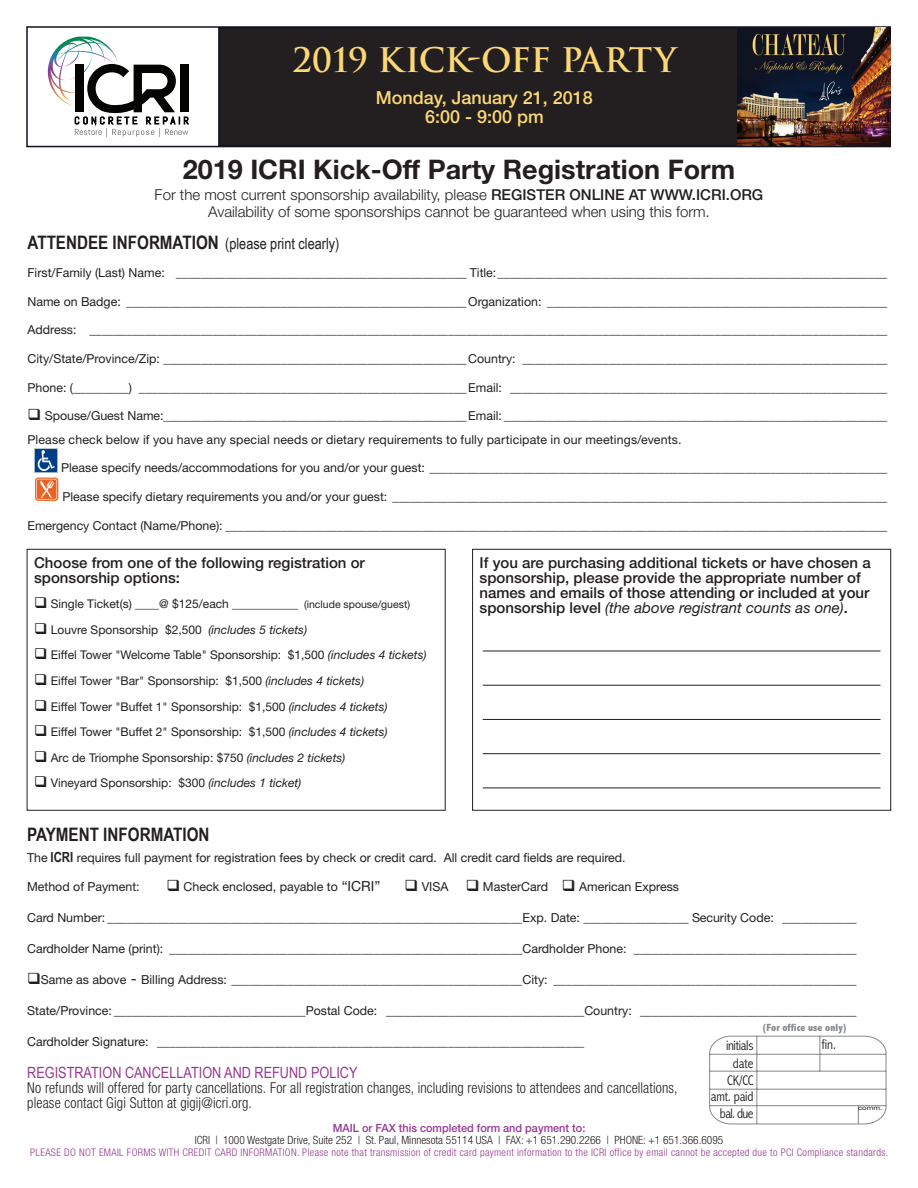
<style>
.page{position:relative;width:918px;height:1188px;background:#fff}
.page>*{position:absolute;margin:0;border:0;box-sizing:border-box;transform-origin:0 0}
.t1{font:700 33px "Trajan Pro";letter-spacing:-.01em;color:#fcd775}
.t2{font:700 27px "Helvetica Neue LT Std";color:#231f20}
.All_Caps_SubHead_18{font:700 18.6px "Arial Narrow";color:#231f20}
.t3{font:500 18px "Helvetica Neue LT Std";color:#fcd775}
.t4{font:15.45px "Arial Narrow";color:#973794}
.All_Caps_SubHead_18-2{font:15.45px "Arial Narrow";color:#231f20}
.t5{font:500 15px/15px "Helvetica Neue LT Std";color:#231f20}
.t6{font:300 condensed 15px/15px "Helvetica Neue LT Std";letter-spacing:.01em;color:#231f20;scale:.95 1}
.t7{font:300 15px "Helvetica Neue LT Std";color:#231f20}
.t8{font:300 condensed 14.1px/17.7px "Abadi";letter-spacing:-.02em;color:#231f20;text-align:center}
.Paragraph_Style_1{font:12.45px "Helvetica Neue LT Std";color:#231f20}
.t9{font:12.3px "Helvetica Neue LT Std";color:#231f20}
.t10{font:12px "Helvetica Neue LT Std";color:#231f20}
.t11{font:300 condensed 11.4px "Helvetica Neue LT Std";color:#231f20;scale:.96 1}
.t12{font:500 11.4px "Helvetica Neue LT Std";color:#973794;scale:.96 1}
.t13{font:800 condensed 10.65px "Abadi";color:#86888b}
.t14{font:300 condensed 10.5px "Helvetica Neue LT Std";letter-spacing:.03em;color:#973794}
.t15{font:6.3px "Helvetica Neue LT Std";color:#231f20;scale:1.25 1}
.s1{font-weight:500}
.s2{font-weight:700;font-size:18.6px}
.s3{font-weight:400;font-style:italic}
.s4{font-size:10.5px}
.s5{font-style:italic}
.s6{font-family:"Arial Narrow";font-weight:700;font-size:13.95px}
.s7{font-size:13.95px}
.s8{font-size:15.45px}
</style>
<div class="page">
<div style="left:26px;top:26px;width:865px;height:121px;border:2px solid #0f121f"></div>
<div style="left:219px;top:28px;width:671px;height:118px;background:#231f20"></div>
<div style="left:218px;top:27px;width:672px;height:120px;border:2px solid #0f121f"></div>
<svg style="left:709px;top:1036px;width:177px;height:88px"></svg>
<img style="left:34px;top:449px;width:24px;height:23px">
<svg style="left:35px;top:478px;width:23px;height:23px"></svg>
<div style="left:27px;top:549px;width:418px;height:261px;border:1px solid #231f20"></div>
<div style="left:472px;top:549px;width:419px;height:261px;border:1px solid #231f20"></div>
<hr style="left:483px;top:651px;width:398px;height:1px;background:#231f20">
<hr style="left:483px;top:685px;width:398px;height:1px;background:#231f20">
<hr style="left:483px;top:719px;width:398px;height:1px;background:#231f20">
<hr style="left:483px;top:753px;width:398px;height:1px;background:#231f20">
<hr style="left:483px;top:788px;width:398px;height:1px;background:#231f20">
<img style="left:738px;top:27px;width:152px;height:119px">
<svg style="left:48px;top:37px;width:141px;height:100px"></svg>
<p class="t1" style="left:292px;top:39px;width:386px">2019 KICK-OFF PARTY</p>
<p class="t3" style="left:376px;top:86px;width:218px">Monday, January 21, 2018</p>
<p class="t3" style="left:425px;top:106px;width:120px">6:00 - 9:00 pm</p>
<p class="t2" style="left:183px;top:152px;width:554px">2019 ICRI Kick-Off Party Registration Form</p>
<p class="t7" style="left:155px;top:186px;width:610px">For the most current sponsorship availability, please <span class="s1">REGISTER ONLINE AT WWW.ICRI.ORG</span></p>
<p class="t7" style="left:208px;top:202px;width:503px">Availability of some sponsorships cannot be guaranteed when using this form.</p>
<p class="All_Caps_SubHead_18-2" style="left:28px;top:232px;width:313px"><span class="s2">ATTENDEE INFORMATION</span> (please print clearly)</p>
<p class="t9" style="left:28px;top:265px;width:861px">First/Family (Last) Name: _______________________________________________ Title:_______________________________________________________________</p>
<p class="t9" style="left:28px;top:294px;width:861px">Name on Badge: _______________________________________________________Organization: _______________________________________________________</p>
<p class="t9" style="left:28px;top:323px;width:861px">Address: _________________________________________________________________________________________________________________________________</p>
<p class="t9" style="left:28px;top:351px;width:861px">City/State/Province/Zip: _________________________________________________Country: ___________________________________________________________</p>
<p class="t9" style="left:28px;top:380px;width:861px">Phone: (_________) _____________________________________________________Email: _____________________________________________________________</p>
<p class="t9" style="left:28px;top:408px;width:861px">❑ Spouse/Guest Name:_________________________________________________Email: ______________________________________________________________</p>
<p class="t9" style="left:28px;top:432px;width:656px">Please check below if you have any special needs or dietary requirements to fully participate in our meetings/events.</p>
<p class="t9" style="left:61px;top:461px;width:828px">Please specify needs/accommodations for you and/or your guest: __________________________________________________________________________</p>
<p class="t9" style="left:62px;top:489px;width:826px">Please specify dietary requirements you and/or your guest: ________________________________________________________________________________</p>
<p class="t9" style="left:28px;top:518px;width:861px">Emergency Contact (Name/Phone): ___________________________________________________________________________________________________________</p>
<p class="t5" style="left:34px;top:555px;width:332px">Choose from one of the following registration or sponsorship options:</p>
<p class="t5" style="left:480px;top:555px;width:393px">If you are purchasing additional tickets or have chosen a sponsorship, please provide the appropriate number of names and emails of those attending or included at your sponsorship level <span class="s3">(the above registrant counts as one)</span>.</p>
<p class="t10" style="left:34px;top:597px;width:377px">❑ Single Ticket(s) ____@ $125/each ___________ <span class="s4">(include spouse/guest)</span></p>
<p class="t10" style="left:34px;top:622px;width:274px">❑ Louvre Sponsorship $2,500 <span class="s5">(includes 5 tickets)</span></p>
<p class="t10" style="left:34px;top:648px;width:394px">❑ Eiffel Tower "Welcome Table" Sponsorship: $1,500 <span class="s5">(includes 4 tickets)</span></p>
<p class="t10" style="left:34px;top:674px;width:332px">❑ Eiffel Tower "Bar" Sponsorship: $1,500 <span class="s5">(includes 4 tickets)</span></p>
<p class="t10" style="left:34px;top:699px;width:355px">❑ Eiffel Tower "Buffet 1" Sponsorship: $1,500 <span class="s5">(includes 4 tickets)</span></p>
<p class="t10" style="left:34px;top:725px;width:355px">❑ Eiffel Tower "Buffet 2" Sponsorship: $1,500 <span class="s5">(includes 4 tickets)</span></p>
<p class="t10" style="left:34px;top:750px;width:313px">❑ Arc de Triomphe Sponsorship: $750 <span class="s5">(includes 2 tickets)</span></p>
<p class="t10" style="left:34px;top:776px;width:269px">❑ Vineyard Sponsorship: $300 <span class="s5">(includes 1 ticket)</span></p>
<p class="All_Caps_SubHead_18" style="left:27px;top:820px;width:184px">PAYMENT INFORMATION</p>
<p class="Paragraph_Style_1" style="left:27px;top:850px;width:600px">The <span class="s6">ICRI</span> requires full payment for registration fees by check or credit card. All credit card fields are required.</p>
<p class="Paragraph_Style_1" style="left:27px;top:879px;width:114px">Method of Payment:</p>
<p class="Paragraph_Style_1" style="left:166px;top:879px;width:215px">❑ Check enclosed, payable to <span class="s7">“ICRI”</span></p>
<p class="Paragraph_Style_1" style="left:404px;top:879px;width:276px">❑ VISA ❑ MasterCard ❑ American Express</p>
<p class="Paragraph_Style_1" style="left:27px;top:910px;width:831px">Card Number: ___________________________________________________________________Exp. Date: _________________ Security Code: ____________</p>
<p class="Paragraph_Style_1" style="left:27px;top:941px;width:831px">Cardholder Name (print): _________________________________________________________Cardholder Phone: ____________________________________</p>
<p class="Paragraph_Style_1" style="left:27px;top:972px;width:831px">❑Same as above <span class="s8">-</span> Billing Address: _______________________________________________City: _________________________________________________</p>
<p class="Paragraph_Style_1" style="left:27px;top:1003px;width:831px">State/Province: _______________________________Postal Code: ________________________________Country: ___________________________________</p>
<p class="Paragraph_Style_1" style="left:27px;top:1034px;width:559px">Cardholder Signature: _____________________________________________________________________</p>
<p class="t13" style="left:762px;top:1022px;width:87px">(For office use only)</p>
<p class="t8" style="left:822px;top:1035px;width:16px">fin.</p>
<p class="t8" style="left:726px;top:1037px;width:29px">initials date<br>CK/CC</p>
<p class="t8" style="left:711px;top:1088px;width:44px;line-height:17.1px;text-align:right">amt. paid bal. due</p>
<p class="t4" style="left:27px;top:1061px;width:332px">REGISTRATION CANCELLATION AND REFUND POLICY</p>
<p class="t6" style="left:27px;top:1080px;width:686px">No refunds will offered for party cancellations. For all registration changes, including revisions to attendees and cancellations, please contact Gigi Sutton at gigij@icri.org.</p>
<p class="t15" style="left:858px;top:1104px;width:21px">comm.</p>
<p class="t12" style="left:333px;top:1121px;width:265px">MAIL or FAX this completed form and payment to:</p>
<p class="t11" style="left:195px;top:1134px;width:552px">ICRI | 1000 Westgate Drive, Suite 252 | St. Paul, Minnesota 55114 USA | FAX: +1 651.290.2266 | PHONE: +1 651.366.6095</p>
<p class="t14" style="left:30px;top:1147px;width:860px">PLEASE DO NOT EMAIL FORMS WITH CREDIT CARD INFORMATION. Please note that transmission of credit card payment information to the ICRI office by email cannot be accepted due to PCI Compliance standards.</p>
</div>
